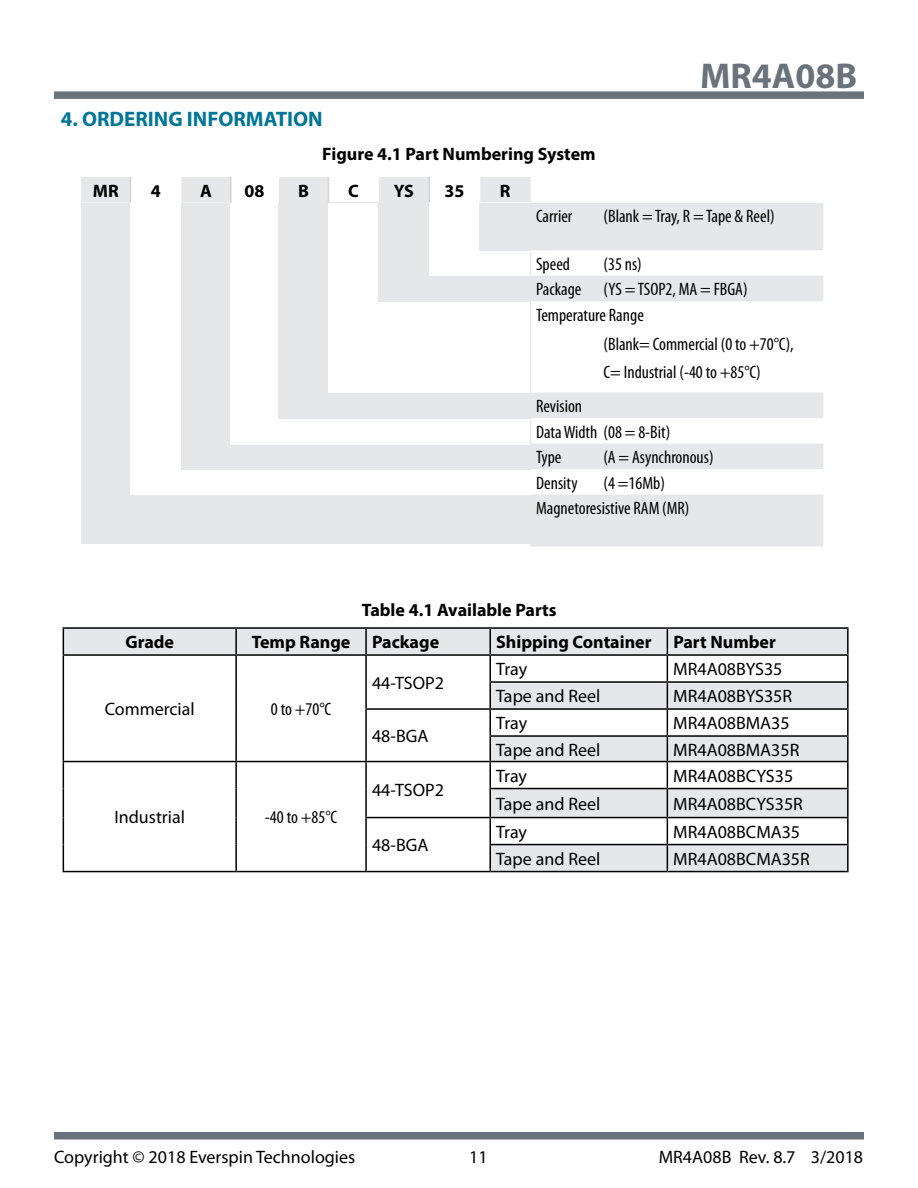
<style>
.page{position:relative;width:918px;height:1188px;background:#fff}
.page>*{position:absolute;margin:0;border:0;box-sizing:border-box;transform-origin:0 0}
.t1{font:700 36px "Myriad Pro";color:#6a737b}
.t2{font:700 21px "Myriad Pro";color:#007697}
.t3{font:18px "Myriad Pro";color:#000}
.t4{font:condensed 18px/25.5px "Myriad Pro";color:#000}
.t5{font:700 18px "Myriad Pro";color:#000}
</style>
<div class="page">
<div style="left:54px;top:1132px;width:810px;height:8px;background:#6a737b"></div>
<div style="left:54px;top:91px;width:810px;height:8px;background:#6a737b"></div>
<svg style="left:530px;top:203px;width:293px;height:343px;fill:#e6e7e8"></svg>
<svg style="left:81px;top:177px;width:450px;height:26px"></svg>
<div style="left:81px;top:203px;width:449px;height:340px;background:#e6e7e8"></div>
<div style="left:130px;top:203px;width:400px;height:292px;background:#fff"></div>
<div style="left:181px;top:203px;width:349px;height:267px;background:#e6e7e8"></div>
<div style="left:231px;top:203px;width:299px;height:241px;background:#fff"></div>
<div style="left:278px;top:203px;width:252px;height:216px;background:#e6e7e8"></div>
<div style="left:329px;top:203px;width:201px;height:190px;background:#fff"></div>
<div style="left:379px;top:203px;width:151px;height:98px;background:#e6e7e8"></div>
<div style="left:429px;top:203px;width:101px;height:73px;background:#fff"></div>
<div style="left:479px;top:203px;width:51px;height:47px;background:#e6e7e8"></div>
<svg style="left:64px;top:629px;width:783px;height:242px"></svg>
<hr style="left:63px;top:627px;width:173px;height:2px;background:#000">
<hr style="left:236px;top:627px;width:130px;height:2px;background:#000">
<hr style="left:235px;top:629px;width:2px;height:25px;background:#000">
<hr style="left:366px;top:627px;width:124px;height:2px;background:#000">
<hr style="left:365px;top:629px;width:2px;height:25px;background:#000">
<hr style="left:490px;top:627px;width:177px;height:2px;background:#000">
<hr style="left:489px;top:629px;width:2px;height:25px;background:#000">
<hr style="left:667px;top:627px;width:182px;height:2px;background:#000">
<hr style="left:847px;top:629px;width:2px;height:25px;background:#000">
<hr style="left:63px;top:654px;width:173px;height:2px;background:#000">
<hr style="left:236px;top:654px;width:130px;height:2px;background:#000">
<hr style="left:235px;top:656px;width:2px;height:26px;background:#000">
<hr style="left:366px;top:654px;width:124px;height:2px;background:#000">
<hr style="left:365px;top:656px;width:2px;height:26px;background:#000">
<hr style="left:490px;top:654px;width:177px;height:2px;background:#000">
<hr style="left:489px;top:656px;width:2px;height:25px;background:#000">
<hr style="left:667px;top:654px;width:182px;height:2px;background:#000">
<hr style="left:847px;top:656px;width:2px;height:25px;background:#000">
<hr style="left:235px;top:682px;width:2px;height:27px;background:#000">
<hr style="left:365px;top:682px;width:2px;height:26px;background:#000">
<hr style="left:489px;top:681px;width:178px;height:2px;background:#000">
<hr style="left:489px;top:683px;width:2px;height:25px;background:#000">
<hr style="left:667px;top:681px;width:182px;height:2px;background:#000">
<hr style="left:847px;top:683px;width:2px;height:25px;background:#000">
<hr style="left:235px;top:709px;width:2px;height:27px;background:#000">
<hr style="left:365px;top:708px;width:125px;height:2px;background:#000">
<hr style="left:365px;top:710px;width:2px;height:26px;background:#000">
<hr style="left:490px;top:708px;width:177px;height:2px;background:#000">
<hr style="left:489px;top:710px;width:2px;height:25px;background:#000">
<hr style="left:667px;top:708px;width:182px;height:2px;background:#000">
<hr style="left:847px;top:710px;width:2px;height:25px;background:#000">
<hr style="left:235px;top:736px;width:2px;height:25px;background:#000">
<hr style="left:365px;top:736px;width:2px;height:25px;background:#000">
<hr style="left:489px;top:735px;width:178px;height:2px;background:#000">
<hr style="left:489px;top:737px;width:2px;height:24px;background:#000">
<hr style="left:667px;top:735px;width:182px;height:2px;background:#000">
<hr style="left:847px;top:737px;width:2px;height:24px;background:#000">
<hr style="left:63px;top:761px;width:173px;height:1px;background:#000">
<hr style="left:236px;top:761px;width:130px;height:1px;background:#000">
<hr style="left:235px;top:762px;width:2px;height:27px;background:#000">
<hr style="left:366px;top:761px;width:124px;height:1px;background:#000">
<hr style="left:365px;top:762px;width:2px;height:27px;background:#000">
<hr style="left:490px;top:761px;width:177px;height:1px;background:#000">
<hr style="left:489px;top:762px;width:2px;height:26px;background:#000">
<hr style="left:667px;top:761px;width:182px;height:1px;background:#000">
<hr style="left:847px;top:762px;width:2px;height:26px;background:#000">
<hr style="left:235px;top:789px;width:2px;height:29px;background:#000">
<hr style="left:365px;top:789px;width:2px;height:28px;background:#000">
<hr style="left:489px;top:788px;width:178px;height:1px;background:#000">
<hr style="left:489px;top:789px;width:2px;height:28px;background:#000">
<hr style="left:667px;top:788px;width:182px;height:1px;background:#000">
<hr style="left:847px;top:789px;width:2px;height:28px;background:#000">
<hr style="left:235px;top:818px;width:2px;height:27px;background:#000">
<hr style="left:365px;top:817px;width:125px;height:1px;background:#000">
<hr style="left:365px;top:818px;width:2px;height:27px;background:#000">
<hr style="left:490px;top:817px;width:177px;height:1px;background:#000">
<hr style="left:489px;top:818px;width:2px;height:26px;background:#000">
<hr style="left:667px;top:817px;width:182px;height:1px;background:#000">
<hr style="left:847px;top:818px;width:2px;height:26px;background:#000">
<svg style="left:63px;top:629px;width:1px;height:242px"></svg>
<hr style="left:235px;top:845px;width:2px;height:26px;background:#000">
<hr style="left:365px;top:845px;width:2px;height:26px;background:#000">
<hr style="left:489px;top:844px;width:178px;height:1px;background:#000">
<hr style="left:489px;top:845px;width:2px;height:26px;background:#000">
<hr style="left:667px;top:844px;width:182px;height:1px;background:#000">
<svg style="left:667px;top:629px;width:1px;height:242px"></svg>
<hr style="left:847px;top:845px;width:2px;height:26px;background:#000">
<hr style="left:63px;top:871px;width:173px;height:1px;background:#000">
<hr style="left:236px;top:871px;width:130px;height:1px;background:#000">
<hr style="left:366px;top:871px;width:124px;height:1px;background:#000">
<hr style="left:490px;top:871px;width:177px;height:1px;background:#000">
<hr style="left:667px;top:871px;width:182px;height:1px;background:#000">
<p class="t2" style="left:61px;top:105px;width:264px">4. ORDERING INFORMATION</p>
<p class="t5" style="left:322px;top:142px;width:275px">Figure 4.1 Part Numbering System</p>
<p class="t5" style="left:93px;top:179px;width:27px">MR</p>
<p class="t5" style="left:151px;top:179px;width:11px">4</p>
<p class="t5" style="left:200px;top:179px;width:13px">A</p>
<p class="t5" style="left:245px;top:179px;width:21px">08</p>
<p class="t5" style="left:298px;top:179px;width:12px">B</p>
<p class="t5" style="left:348px;top:179px;width:12px">C</p>
<p class="t5" style="left:394px;top:179px;width:22px">YS</p>
<p class="t5" style="left:445px;top:179px;width:21px">35</p>
<p class="t5" style="left:500px;top:179px;width:12px">R</p>
<h1 class="t1" style="left:700px;top:53px;width:159px">MR4A08B</h1>
<p class="t4" style="left:536px;top:203px;width:38px">Carrier</p>
<p class="t4" style="left:604px;top:203px;width:173px">(Blank = Tray, R = Tape &amp; Reel)</p>
<p class="t4" style="left:536px;top:251px;width:35px">Speed</p>
<p class="t4" style="left:536px;top:251px;width:213px;text-indent:68px">(35 ns)<br>Package (YS = TSOP2, MA = FBGA)<br>Temperature Range</p>
<p class="t4" style="left:604px;top:329px;width:192px;line-height:28.8px">(Blank= Commercial (0 to +70°C),<br>C= Industrial (-40 to +85°C)</p>
<p class="t4" style="left:536px;top:393px;width:136px">Revision<br>Data Width (08 = 8-Bit)<br>Type</p>
<p class="t4" style="left:604px;top:444px;width:111px">(A = Asynchronous)</p>
<p class="t4" style="left:536px;top:470px;width:155px;text-indent:68px">(4 =16Mb)<br>Magnetoresistive RAM (MR)</p>
<p class="t4" style="left:536px;top:470px;width:43px">Density</p>
<p class="t5" style="left:362px;top:598px;width:197px">Table 4.1 Available Parts</p>
<p class="t5" style="left:125px;top:630px;width:50px">Grade</p>
<p class="t5" style="left:252px;top:630px;width:189px">Temp Range Package</p>
<p class="t5" style="left:496px;top:630px;width:281px">Shipping Container Part Number</p>
<p class="t3" style="left:105px;top:698px;width:92px">Commercial</p>
<p class="t4" style="left:271px;top:696px;width:62px">0 to +70°C</p>
<p class="t3" style="left:114px;top:806px;width:72px">Industrial</p>
<p class="t4" style="left:265px;top:804px;width:74px">-40 to +85°C</p>
<p class="t3" style="left:372px;top:672px;width:74px">44-TSOP2</p>
<p class="t3" style="left:372px;top:725px;width:58px">48-BGA</p>
<p class="t3" style="left:372px;top:779px;width:74px">44-TSOP2</p>
<p class="t3" style="left:372px;top:834px;width:58px">48-BGA</p>
<p class="t3" style="left:496px;top:658px;width:32px">Tray</p>
<p class="t3" style="left:673px;top:658px;width:111px">MR4A08BYS35</p>
<p class="t3" style="left:496px;top:685px;width:106px">Tape and Reel</p>
<p class="t3" style="left:673px;top:685px;width:120px">MR4A08BYS35R</p>
<p class="t3" style="left:496px;top:712px;width:32px">Tray</p>
<p class="t3" style="left:673px;top:712px;width:118px">MR4A08BMA35</p>
<p class="t3" style="left:496px;top:738px;width:106px">Tape and Reel</p>
<p class="t3" style="left:673px;top:738px;width:128px">MR4A08BMA35R</p>
<p class="t3" style="left:496px;top:765px;width:32px">Tray</p>
<p class="t3" style="left:673px;top:765px;width:121px">MR4A08BCYS35</p>
<p class="t3" style="left:496px;top:793px;width:106px">Tape and Reel</p>
<p class="t3" style="left:673px;top:793px;width:131px">MR4A08BCYS35R</p>
<p class="t3" style="left:496px;top:821px;width:32px">Tray</p>
<p class="t3" style="left:673px;top:821px;width:128px">MR4A08BCMA35</p>
<p class="t3" style="left:496px;top:848px;width:106px">Tape and Reel</p>
<p class="t3" style="left:673px;top:848px;width:138px">MR4A08BCMA35R</p>
<p class="t3" style="left:54px;top:1146px;width:303px">Copyright © 2018 Everspin Technologies</p>
<p class="t3" style="left:469px;top:1146px;width:20px">11</p>
<p class="t3" style="left:659px;top:1146px;width:206px">MR4A08B Rev. 8.7 3/2018</p>
</div>
